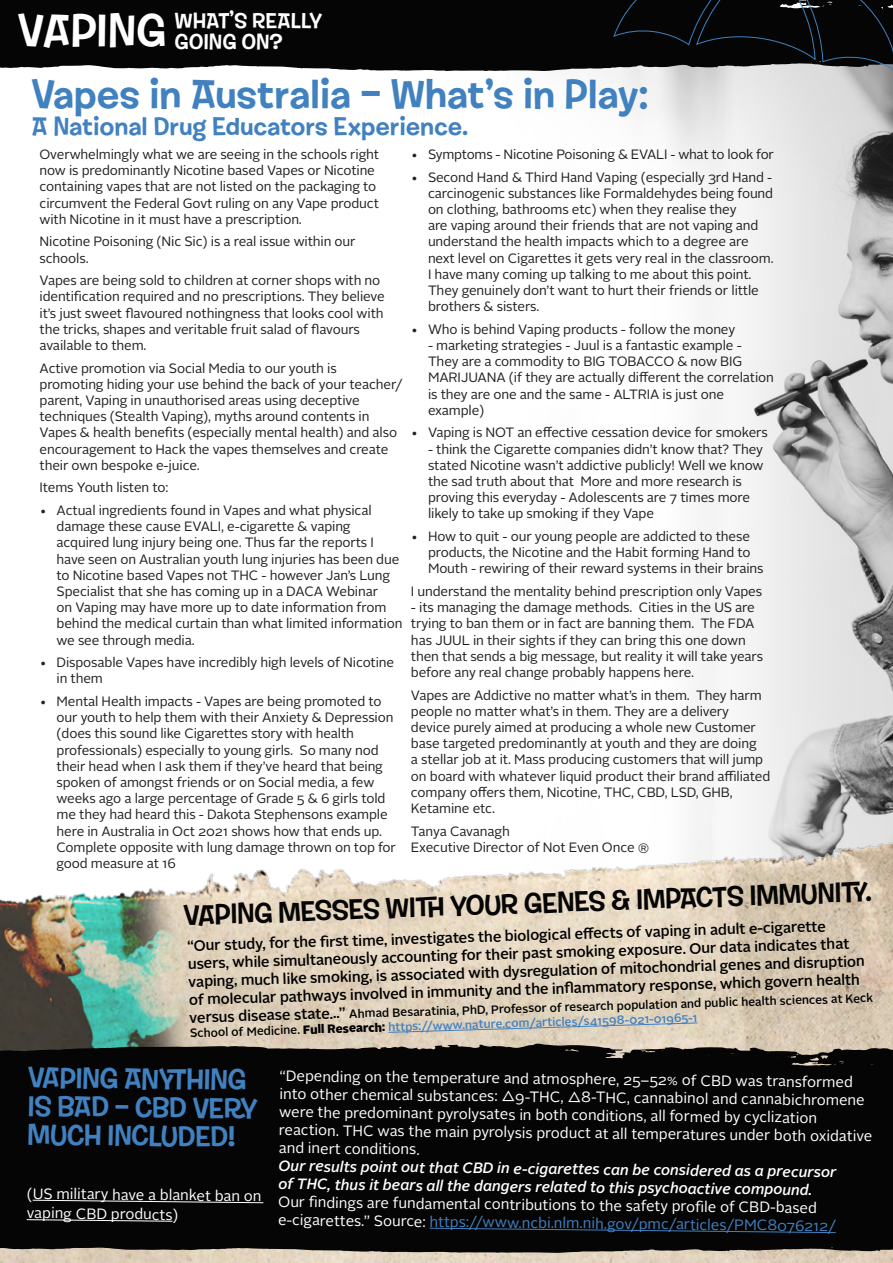
<style>
.page{position:relative;width:893px;height:1263px;background:#fff}
.page>*{position:absolute;margin:0;border:0;box-sizing:border-box;transform-origin:0 0}
.t1{font:45.3px "Shag Expert Lounge";letter-spacing:.015em;color:#fff}
.t2{font:40.5px "Shag Expert Lounge";letter-spacing:.02em;color:#4181c0}
.t3{font:28.5px/28.5px "Shag Expert Lounge";color:#4181c0}
.t4{font:28.05px "Shag Expert Lounge";color:#050505}
.t5{font:25.5px "Shag Expert Lounge";letter-spacing:.02em;color:#4181c0}
.t6{font:21.3px/20.7px "Shag Expert Lounge";letter-spacing:.02em;color:#fff}
.t7{font:15px/18px "Alright Sans";color:#fff}
.t8{font:500 15px/18px "Alright Sans";color:#000}
.t9{font:italic 500 15px/18px "Alright Sans";color:#fff}
.t10{font:13.5px/16.2px "Alright Sans";letter-spacing:-.01em;color:#231f20}
.t11{font:500 12px/14.1px "Alright Sans";color:#000}
.s1{font-size:15px}
.s2{font-weight:900}
.s3{color:#4181c0}
</style>
<div class="page">
<img style="left:599px;top:71px;width:294px;height:746px">
<img style="left:0;top:817px;width:893px;height:446px">
<svg style="left:388px;top:1022px;width:310px;height:11px"></svg>
<svg style="left:0;top:1043px;width:893px;height:42px;fill:#050505"></svg>
<svg style="left:0;top:1221px;width:893px;height:32px;fill:#050505"></svg>
<div style="left:0;top:0;width:613px;height:71px;background:#050505"></div>
<svg style="left:613px;top:0;width:280px;height:74px"></svg>
<div style="left:0;top:1085px;width:893px;height:136px;background:#050505"></div>
<svg style="left:429px;top:1227px;width:407px;height:6px"></svg>
<svg style="left:32px;top:1199px;width:232px;height:4px"></svg>
<svg style="left:26px;top:1219px;width:147px;height:3px"></svg>
<h1 class="t1" style="left:18px;top:5px;width:213px">VAPING <sup>WHAT</sup></h1>
<h3 class="t6" style="left:229px;top:-3px;width:6px">,</h3>
<h3 class="t6" style="left:175px;top:10px;width:149px;text-indent:60px">S REALLY<br>GOING ON?</h3>
<h2 class="t2" style="left:32px;top:72px;width:618px">Vapes in Australia – What’s in Play:</h2>
<h3 class="t5" style="left:32px;top:112px;width:438px">A National Drug Educators Experience.</h3>
<p class="t10" style="left:40px;top:146px;width:341px">Overwhelmingly what we are seeing in the schools right now is predominantly Nicotine based Vapes or Nicotine containing vapes that are not listed on the packaging to circumvent the Federal Govt ruling on any Vape product with Nicotine in it must have a prescription.</p>
<p class="t10" style="left:40px;top:234px;width:318px">Nicotine Poisoning (Nic Sic) is a real issue within our schools.</p>
<p class="t10" style="left:40px;top:273px;width:347px">Vapes are being sold to children at corner shops with no identification required and no prescriptions. They believe it’s just sweet flavoured nothingness that looks cool with the tricks, shapes and veritable fruit salad of flavours available to them.</p>
<p class="t10" style="left:40px;top:360px;width:364px">Active promotion via Social Media to our youth is promoting hiding your use behind the back of your teacher/ parent, Vaping in unauthorised areas using deceptive techniques (Stealth Vaping), myths around contents in Vapes &amp; health benefits (especially mental health) and also encouragement to Hack the vapes themselves and create their own bespoke e-juice.</p>
<p class="t10" style="left:40px;top:480px;width:130px">Items Youth listen to:</p>
<p class="t10" style="left:57px;top:502px;width:347px;text-indent:-17px">• Actual ingredients found in Vapes and what physical damage these cause EVALI, e-cigarette &amp; vaping acquired lung injury being one. Thus far the reports I have seen on Australian youth lung injuries has been due to Nicotine based Vapes not THC - however Jan’s Lung Specialist that she has coming up in a DACA Webinar<br>on Vaping may have more up to date information from behind the medical curtain than what limited information we see through media.</p>
<p class="t10" style="left:57px;top:655px;width:339px;text-indent:-17px">• Disposable Vapes have incredibly high levels of Nicotine in them</p>
<p class="t10" style="left:57px;top:693px;width:341px;text-indent:-17px">• Mental Health impacts - Vapes are being promoted to our youth to help them with their Anxiety &amp; Depression (does this sound like Cigarettes story with health professionals) especially to young girls. So many nod their head when I ask them if they’ve heard that being spoken of amongst friends or on Social media, a few weeks ago a large percentage of Grade 5 &amp; 6 girls told me they had heard this - Dakota Stephensons example here in Australia in Oct 2021 shows how that ends up.<br>Complete opposite with lung damage thrown on top for good measure at 16</p>
<p class="t10" style="left:411px;top:146px;width:364px">• Symptoms - Nicotine Poisoning &amp; EVALI - what to look for</p>
<p class="t10" style="left:428px;top:169px;width:347px;text-indent:-17px">• Second Hand &amp; Third Hand Vaping (especially 3rd Hand - carcinogenic substances like Formaldehydes being found on clothing, bathrooms etc) when they realise they<br>are vaping around their friends that are not vaping and understand the health impacts which to a degree are next level on Cigarettes it gets very real in the classroom.<br>I have many coming up talking to me about this point.<br>They genuinely don’t want to hurt their friends or little brothers &amp; sisters.</p>
<p class="t10" style="left:411px;top:321px;width:326px">• Who is behind Vaping products - follow the money</p>
<p class="t10" style="left:428px;top:337px;width:347px">- marketing strategies - Juul is a fantastic example - They are a commodity to BIG TOBACCO &amp; now BIG MARIJUANA (if they are actually different the correlation is they are one and the same - ALTRIA is just one example)</p>
<p class="t10" style="left:411px;top:425px;width:358px">• Vaping is NOT an effective cessation device for smokers</p>
<p class="t10" style="left:428px;top:441px;width:337px">- think the Cigarette companies didn’t know that? They stated Nicotine wasn’t addictive publicly! Well we know the sad truth about that More and more research is proving this everyday - Adolescents are 7 times more likely to take up smoking if they Vape</p>
<p class="t10" style="left:428px;top:528px;width:337px;text-indent:-17px">• How to quit - our young people are addicted to these products, the Nicotine and the Habit forming Hand to<br>Mouth - rewiring of their reward systems in their brains</p>
<p class="t10" style="left:411px;top:583px;width:353px">I understand the mentality behind prescription only Vapes</p>
<p class="t10" style="left:411px;top:600px;width:354px">- its managing the damage methods. Cities in the US are trying to ban them or in fact are banning them. The FDA has JUUL in their sights if they can bring this one down then that sends a big message, but reality it will take years before any real change probably happens here.</p>
<p class="t10" style="left:411px;top:687px;width:361px">Vapes are Addictive no matter what’s in them. They harm people no matter what’s in them. They are a delivery device purely aimed at producing a whole new Customer base targeted predominantly at youth and they are doing<br>a stellar job at it. Mass producing customers that will jump on board with whatever liquid product their brand affiliated company offers them, Nicotine, THC, CBD, LSD, GHB, Ketamine etc.</p>
<p class="t10" style="left:411px;top:823px;width:240px">Tanya Cavanagh<br>Executive Director of Not Even Once ®</p>
<h3 class="t4" style="left:183px;top:900px;width:689px;rotate:-2deg">VAPING MESSES WITH YOUR GENES &amp; IMPACTS IMMUNITY .</h3>
<p class="t8" style="left:187px;top:938px;width:678px;rotate:-2deg">“Our study, for the fi rst time, investigates the biological eff ects of vaping in adult e-cigarette users, while simultaneously accounting for their past smoking exposure. Our data indicates that vaping, much like smoking, is associated with dysregulation of mitochondrial genes and disruption of molecular pathways involved in immunity and the infl ammatory response, which govern health</p>
<p class="t11" style="left:189px;top:1013px;width:686px;rotate:-2deg"><sup>v</sup><span class="s1">ersus disease state...”</span> Ahmad Besaratinia, PhD, Professor of research population and public health sciences at Keck<br>School of Medicine. <span class="s2">Full Research:</span> <span class="s3">https://www.nature.com/articles/s41598-021-01965-1</span></p>
<h3 class="t3" style="left:29px;top:1063px;width:220px;rotate:1deg">VAPING ANYT HING<br>IS BAD – CBD VERY<br>MUCH INCLUDED!</h3>
<p class="t7" style="left:27px;top:1183px;width:236px;line-height:19.6px;rotate:1deg">(US military have a blanket ban on vaping CBD products)</p>
<p class="t7" style="left:280px;top:1065px;width:595px;rotate:1deg">“Depending on the temperature and atmosphere, 25–52% of CBD was transformed into other chemical substances: Δ9-THC, Δ8-THC, cannabinol and cannabichromene were the predominant pyrolysates in both conditions, all formed by cyclization reaction. THC was the main pyrolysis product at all temperatures under both oxidative</p>
<p class="t7" style="left:279px;top:1138px;width:142px;rotate:1deg">and inert conditions.</p>
<p class="t9" style="left:279px;top:1155px;width:559px;rotate:1deg">Our results point out that CBD in e-cigarettes can be considered as a precursor of THC, thus it bears all the dangers related to this psychoactive compound.</p>
<p class="t7" style="left:278px;top:1191px;width:559px;line-height:17.5px;rotate:1deg">Our fi ndings are fundamental contributions to the safety profi le of CBD-based e-cigarettes.” Source: <span class="s3">https://www.ncbi.nlm.nih.gov/pmc/articles/PMC8076212/</span></p>
</div>
